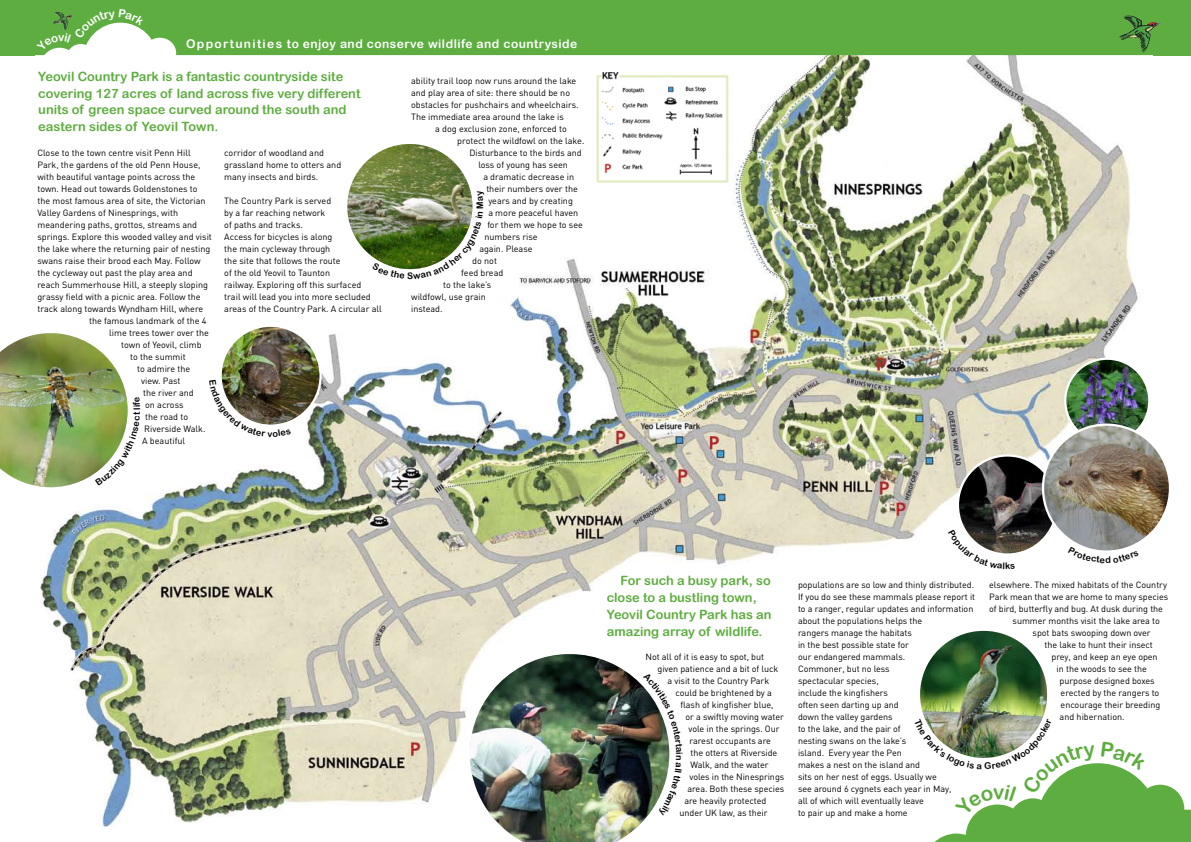
<style>
.page{position:relative;width:1191px;height:842px;background:#fff}
.page>*{position:absolute;margin:0;border:0;box-sizing:border-box;transform-origin:0 0}
.t1{font:20.6px "Arial Rounded MT Bold";color:#5dad40}
.t2{font:12.8px/16.8px "Arial Rounded MT Bold";color:#5dad40}
.t3{font:12px "Arial Rounded MT Bold";letter-spacing:.04em;color:#fff}
.t4{font:11.5px "Arial Rounded MT Bold";color:#fff}
.t5{font:9px/12px "DIN";letter-spacing:-.005em;color:#000}
.t6{font:9px "Arial Rounded MT Bold";color:#000}
</style>
<div class="page">
<img style="left:31px;top:55px;width:1127px;height:773px">
<div style="left:34px;top:0;width:1119px;height:55px;background:#5dad40"></div>
<div style="left:514px;top:632px;width:222px;height:187px;background:#fff"></div>
<img style="left:587px;top:69px;width:147px;height:121px">
<img style="left:920px;top:631px;width:127px;height:127px;border-radius:63px">
<img style="left:52px;top:12px;width:13px;height:19px">
<div style="left:40px;top:48px;width:39px;height:39px;background:#fff;border-radius:50%"></div>
<div style="left:83px;top:23px;width:75px;height:74px;background:#fff;border-radius:50%"></div>
<div style="left:66px;top:44px;width:29px;height:29px;background:#fff;border-radius:50%"></div>
<div style="left:15px;top:65px;width:39px;height:40px;background:#fff;border-radius:50%"></div>
<div style="left:143px;top:38px;width:33px;height:30px;background:#fff;border-radius:50%"></div>
<div style="left:37px;top:66px;width:136px;height:33px;background:#fff"></div>
<div style="left:112px;top:51px;width:62px;height:34px;background:#fff"></div>
<img style="left:958px;top:455px;width:99px;height:99px;border-radius:50px">
<img style="left:1066px;top:359px;width:83px;height:82px">
<div style="left:1064px;top:358px;width:86px;height:86px;border:2px solid #fff;border-radius:50%"></div>
<img style="left:347px;top:144px;width:125px;height:125px;border-radius:63px">
<img style="left:221px;top:326px;width:99px;height:100px;border-radius:50px">
<img style="left:1043px;top:425px;width:127px;height:127px;border-radius:63px">
<div style="left:0;top:0;width:34px;height:55px;background:#5dad40"></div>
<div style="left:1153px;top:0;width:38px;height:55px;background:#5dad40"></div>
<img style="left:1119px;top:16px;width:42px;height:37px">
<svg style="left:914px;top:718px;width:277px;height:124px"></svg>
<svg style="left:37px;top:35px;width:21px;height:16px"></svg>
<svg style="left:65px;top:9px;width:80px;height:34px"></svg>
<img style="left:470px;top:654px;width:212px;height:188px">
<img style="left:0;top:333px;width:140px;height:154px">
<svg style="left:948px;top:529px;width:67px;height:40px"></svg>
<svg style="left:372px;top:263px;width:33px;height:16px"></svg>
<img style="left:413px;top:190px;width:71px;height:89px">
<svg style="left:209px;top:380px;width:82px;height:57px"></svg>
<svg style="left:1068px;top:547px;width:71px;height:16px"></svg>
<p class="t4" style="left:58px;top:30px;width:8px">v</p>
<h3 class="t3" style="left:186px;top:37px;width:393px">Opportunities to enjoy and conserve wildlife and countryside</h3>
<h2 class="t2" style="left:38px;top:68px;width:324px;line-height:16.5px">Yeovil Country Park is a fantastic countryside site covering 127 acres of land across five very different units of green space curved around the south and eastern sides of Yeovil Town.</h2>
<p class="t5" style="left:37px;top:147px;width:155px">Close to the town centre visit Penn Hill</p>
<p class="t5" style="left:37px;top:159px;width:165px">Park, the gardens of the old Penn House,</p>
<p class="t5" style="left:37px;top:171px;width:159px">with beautiful vantage points across the</p>
<p class="t5" style="left:37px;top:183px;width:162px">town. Head out towards Goldenstones to</p>
<p class="t5" style="left:37px;top:195px;width:170px">the most famous area of site, the Victorian</p>
<p class="t5" style="left:37px;top:207px;width:142px">Valley Gardens of Ninesprings, with</p>
<p class="t5" style="left:37px;top:219px;width:161px">meandering paths, grottos, streams and</p>
<p class="t5" style="left:37px;top:231px;width:176px">springs. Explore this wooded valley and visit</p>
<p class="t5" style="left:37px;top:243px;width:174px">the lake where the returning pair of nesting</p>
<p class="t5" style="left:37px;top:255px;width:165px">swans raise their brood each May. Follow</p>
<p class="t5" style="left:37px;top:267px;width:157px">the cycleway out past the play area and</p>
<p class="t5" style="left:37px;top:279px;width:172px">reach Summerhouse Hill, a steeply sloping</p>
<p class="t5" style="left:37px;top:291px;width:165px">grassy field with a picnic area. Follow the</p>
<p class="t5" style="left:37px;top:303px;width:167px">track along towards Wyndham Hill, where</p>
<p class="t5" style="left:89px;top:315px;width:119px">the famous landmark of the 4</p>
<p class="t5" style="left:109px;top:327px;width:101px">lime trees tower over the</p>
<p class="t5" style="left:121px;top:339px;width:82px">town of Yeovil, climb</p>
<p class="t5" style="left:130px;top:351px;width:57px">to the summit</p>
<p class="t5" style="left:137px;top:363px;width:55px">to admire the</p>
<p class="t5" style="left:141px;top:375px;width:41px">view. Past</p>
<p class="t5" style="left:143px;top:387px;width:52px">the river and</p>
<p class="t5" style="left:145px;top:399px;width:40px">on across</p>
<p class="t5" style="left:145px;top:411px;width:44px">the road to</p>
<p class="t5" style="left:144px;top:423px;width:63px">Riverside Walk.</p>
<p class="t5" style="left:142px;top:435px;width:45px">A beautiful</p>
<p class="t5" style="left:224px;top:147px;width:118px">corridor of woodland and grassland home to otters and many insects and birds.</p>
<p class="t5" style="left:224px;top:195px;width:159px">The Country Park is served<br>by a far reaching network<br>of paths and tracks.<br>Access for bicycles is along<br>the main cycleway through<br>the site that follows the route<br>of the old Yeovil to Taunton<br>railway. Exploring off this surfaced<br>trail will lead you into more secluded areas of the Country Park. A circular all</p>
<p class="t5" style="left:411px;top:74px;width:169px">ability trail loop now runs around the lake and play area of site: there should be no obstacles for pushchairs and wheelchairs.<br>The immediate area around the lake is</p>
<p class="t5" style="left:435px;top:122px;width:133px">a dog exclusion zone, enforced to</p>
<p class="t5" style="left:457px;top:134px;width:129px">protect the wildfowl on the lake.</p>
<p class="t5" style="left:469px;top:146px;width:114px">Disturbance to the birds and</p>
<p class="t5" style="left:478px;top:158px;width:91px">loss of young has seen</p>
<p class="t5" style="left:483px;top:170px;width:92px">a dramatic decrease in</p>
<p class="t5" style="left:486px;top:182px;width:93px">their numbers over the</p>
<p class="t5" style="left:488px;top:194px;width:86px">years and by creating</p>
<p class="t5" style="left:488px;top:206px;width:91px">a more peaceful haven</p>
<p class="t5" style="left:487px;top:218px;width:97px">for them we hope to see</p>
<p class="t5" style="left:484px;top:230px;width:55px">numbers rise</p>
<p class="t5" style="left:479px;top:242px;width:55px">again. Please</p>
<p class="t5" style="left:472px;top:254px;width:26px">do not</p>
<p class="t5" style="left:461px;top:266px;width:44px">feed bread</p>
<p class="t5" style="left:443px;top:278px;width:50px">to the lake’s</p>
<p class="t5" style="left:411px;top:290px;width:76px">wildfowl, use grain</p>
<p class="t5" style="left:411px;top:302px;width:33px">instead.</p>
<p class="t6" style="left:407px;top:271px;width:8px">S</p>
<h2 class="t2" style="left:607px;top:572px;width:166px;text-indent:14px">For such a busy park, so close to a bustling town,<br>Yeovil Country Park has an amazing array of wildlife.</h2>
<p class="t5" style="left:645px;top:651px;width:120px">Not all of it is easy to spot, but</p>
<p class="t5" style="left:657px;top:663px;width:122px">given patience and a bit of luck</p>
<p class="t5" style="left:667px;top:675px;width:103px">a visit to the Country Park</p>
<p class="t5" style="left:675px;top:687px;width:98px">could be brightened by a</p>
<p class="t5" style="left:680px;top:699px;width:94px">flash of kingfisher blue,</p>
<p class="t5" style="left:685px;top:711px;width:100px">or a swiftly moving water</p>
<p class="t5" style="left:688px;top:723px;width:92px">vole in the springs. Our</p>
<p class="t5" style="left:689px;top:735px;width:83px">rarest occupants are</p>
<p class="t5" style="left:690px;top:747px;width:88px">the otters at Riverside</p>
<p class="t5" style="left:690px;top:759px;width:80px">Walk, and the water</p>
<p class="t5" style="left:689px;top:771px;width:96px">voles in the Ninesprings</p>
<p class="t5" style="left:687px;top:783px;width:98px">area. Both these species</p>
<p class="t5" style="left:684px;top:795px;width:83px">are heavily protected</p>
<p class="t5" style="left:679px;top:807px;width:89px">under UK law, as their</p>
<p class="t6" style="left:685px;top:752px;width:4px;rotate:90deg">i</p>
<p class="t5" style="left:798px;top:579px;width:179px">populations are so low and thinly distributed.<br>If you do see these mammals please report it to a ranger, regular updates and information about the populations helps the<br>rangers manage the habitats<br>in the best possible state for<br>our endangered mammals.<br>Commoner, but no less<br>spectacular species,<br>include the kingfishers<br>often seen darting up and<br>down the valley gardens<br>to the lake, and the pair of<br>nesting swans on the lake’s<br>island. Every year the Pen<br>makes a nest on the island and<br>sits on her nest of eggs. Usually we<br>see around 6 cygnets each year in May,<br>all of which will eventually leave<br>to pair up and make a home</p>
<p class="t5" style="left:989px;top:578px;width:179px">elsewhere. The mixed habitats of the Country</p>
<p class="t5" style="left:989px;top:590px;width:181px">Park mean that we are home to many species</p>
<p class="t5" style="left:989px;top:602px;width:175px">of bird, butterfly and bug. At dusk during the</p>
<p class="t5" style="left:1012px;top:614px;width:149px">summer months visit the lake area to</p>
<p class="t5" style="left:1032px;top:626px;width:119px">spot bats swooping down over</p>
<p class="t5" style="left:1044px;top:638px;width:110px">the lake to hunt their insect</p>
<p class="t5" style="left:1051px;top:650px;width:108px">prey, and keep an eye open</p>
<p class="t5" style="left:1056px;top:662px;width:92px">in the woods to see the</p>
<p class="t5" style="left:1059px;top:674px;width:97px">purpose designed boxes</p>
<p class="t5" style="left:1060px;top:686px;width:100px">erected by the rangers to</p>
<p class="t5" style="left:1060px;top:698px;width:101px">encourage their breeding</p>
<p class="t5" style="left:1059px;top:710px;width:67px">and hibernation.</p>
<h1 class="t1" style="left:993px;top:779px;width:13px">v</h1>
</div>
